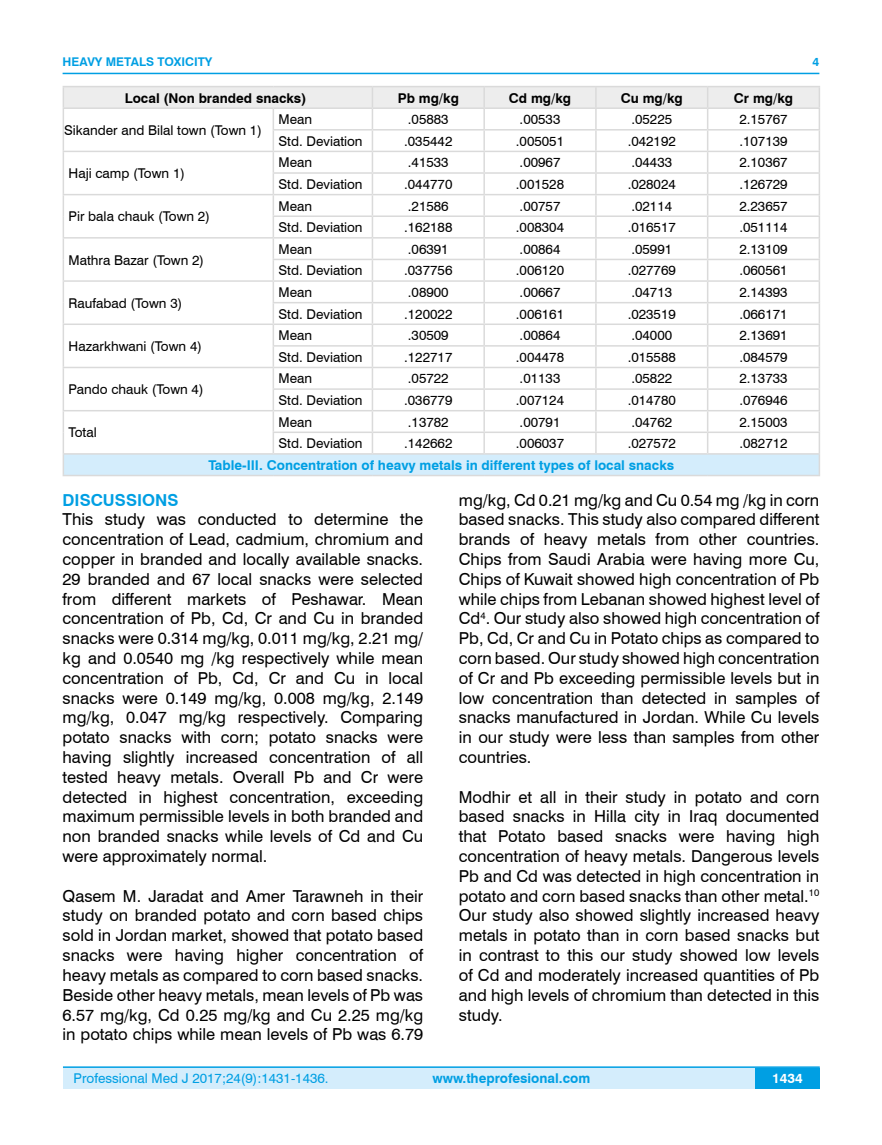
<style>
.page{position:relative;width:882px;height:1145px;background:#fff}
.page>*{position:absolute;margin:0;border:0;box-sizing:border-box;transform-origin:0 0}
.t1{font:16.5px/19.8px "Swiss 721 BT";color:#000;text-align:justify}
.t2{font:700 16.5px "Swiss 721 BT";color:#009fe3}
.t3{font:13.5px "Swiss 721 BT";color:#000}
.t4{font:700 13.5px "Swiss 721 BT";color:#009fe3}
.t5{font:700 13.5px "Swiss 721 BT";color:#000}
.t6{font:13.5px "Swiss 721 BT";color:#009fe3}
.t7{font:700 13.5px "Swiss 721 BT";color:#fff}
.t8{font:700 12px "Swiss 721 BT";color:#009fe3}
</style>
<div class="page">
<div style="left:63px;top:1067px;width:756px;height:21px;background:#d4edfc"></div>
<hr style="left:63px;top:1066px;width:756px;height:2px;background:#009fe3">
<div style="left:754px;top:1068px;width:65px;height:20px;background:#009fe3"></div>
<hr style="left:63px;top:73px;width:756px;height:1px;background:#009fe3">
<hr style="left:63px;top:86px;width:210px;height:1px;background:#dadada">
<hr style="left:273px;top:86px;width:99px;height:1px;background:#dadada">
<hr style="left:372px;top:86px;width:112px;height:1px;background:#dadada">
<hr style="left:484px;top:86px;width:111px;height:1px;background:#dadada">
<hr style="left:595px;top:86px;width:112px;height:1px;background:#dadada">
<hr style="left:707px;top:86px;width:112px;height:1px;background:#dadada">
<svg style="left:63px;top:87px;width:756px;height:388px"></svg>
<hr style="left:63px;top:475px;width:210px;height:1px;background:#dadada">
<hr style="left:273px;top:475px;width:99px;height:1px;background:#dadada">
<hr style="left:372px;top:475px;width:112px;height:1px;background:#dadada">
<hr style="left:484px;top:475px;width:111px;height:1px;background:#dadada">
<hr style="left:595px;top:475px;width:112px;height:1px;background:#dadada">
<hr style="left:707px;top:475px;width:112px;height:1px;background:#dadada">
<p class="t8" style="left:63px;top:53px;width:151px">HEAVY METALS TOXICITY</p>
<p class="t5" style="left:125px;top:88px;width:183px">Local (Non branded snacks)</p>
<p class="t5" style="left:397px;top:88px;width:63px">Pb mg/kg</p>
<p class="t5" style="left:508px;top:88px;width:64px">Cd mg/kg</p>
<p class="t5" style="left:620px;top:88px;width:64px">Cu mg/kg</p>
<p class="t5" style="left:733px;top:88px;width:61px">Cr mg/kg</p>
<p class="t3" style="left:64px;top:121px;width:199px">Sikander and Bilal town (Town 1)</p>
<p class="t3" style="left:278px;top:110px;width:35px">Mean</p>
<p class="t3" style="left:407px;top:110px;width:42px">.05883</p>
<p class="t3" style="left:519px;top:110px;width:42px">.00533</p>
<p class="t3" style="left:631px;top:110px;width:42px">.05225</p>
<p class="t3" style="left:739px;top:110px;width:50px">2.15767</p>
<p class="t3" style="left:278px;top:132px;width:85px">Std. Deviation</p>
<p class="t3" style="left:404px;top:132px;width:50px">.035442</p>
<p class="t3" style="left:515px;top:132px;width:50px">.005051</p>
<p class="t3" style="left:627px;top:132px;width:50px">.042192</p>
<p class="t3" style="left:739px;top:132px;width:50px">.107139</p>
<p class="t3" style="left:69px;top:164px;width:118px">Haji camp (Town 1)</p>
<p class="t3" style="left:69px;top:207px;width:143px">Pir bala chauk (Town 2)</p>
<p class="t3" style="left:69px;top:250px;width:137px">Mathra Bazar (Town 2)</p>
<p class="t3" style="left:69px;top:294px;width:115px">Raufabad (Town 3)</p>
<p class="t3" style="left:69px;top:337px;width:135px">Hazarkhwani (Town 4)</p>
<p class="t3" style="left:69px;top:380px;width:136px">Pando chauk (Town 4)</p>
<p class="t3" style="left:278px;top:153px;width:35px">Mean</p>
<p class="t3" style="left:407px;top:153px;width:42px">.41533</p>
<p class="t3" style="left:519px;top:153px;width:42px">.00967</p>
<p class="t3" style="left:631px;top:153px;width:42px">.04433</p>
<p class="t3" style="left:739px;top:153px;width:50px">2.10367</p>
<p class="t3" style="left:278px;top:175px;width:85px">Std. Deviation</p>
<p class="t3" style="left:404px;top:175px;width:50px">.044770</p>
<p class="t3" style="left:515px;top:175px;width:50px">.001528</p>
<p class="t3" style="left:627px;top:175px;width:50px">.028024</p>
<p class="t3" style="left:739px;top:175px;width:50px">.126729</p>
<p class="t3" style="left:278px;top:196px;width:35px">Mean</p>
<p class="t3" style="left:407px;top:196px;width:42px">.21586</p>
<p class="t3" style="left:519px;top:196px;width:42px">.00757</p>
<p class="t3" style="left:631px;top:196px;width:42px">.02114</p>
<p class="t3" style="left:739px;top:196px;width:50px">2.23657</p>
<p class="t3" style="left:278px;top:218px;width:85px">Std. Deviation</p>
<p class="t3" style="left:404px;top:218px;width:50px">.162188</p>
<p class="t3" style="left:515px;top:218px;width:50px">.008304</p>
<p class="t3" style="left:627px;top:218px;width:50px">.016517</p>
<p class="t3" style="left:739px;top:218px;width:50px">.051114</p>
<p class="t3" style="left:278px;top:240px;width:35px">Mean</p>
<p class="t3" style="left:407px;top:240px;width:42px">.06391</p>
<p class="t3" style="left:519px;top:240px;width:42px">.00864</p>
<p class="t3" style="left:631px;top:240px;width:42px">.05991</p>
<p class="t3" style="left:739px;top:240px;width:50px">2.13109</p>
<p class="t3" style="left:278px;top:261px;width:85px">Std. Deviation</p>
<p class="t3" style="left:404px;top:261px;width:50px">.037756</p>
<p class="t3" style="left:515px;top:261px;width:50px">.006120</p>
<p class="t3" style="left:627px;top:261px;width:50px">.027769</p>
<p class="t3" style="left:739px;top:261px;width:50px">.060561</p>
<p class="t3" style="left:278px;top:283px;width:35px">Mean</p>
<p class="t3" style="left:407px;top:283px;width:42px">.08900</p>
<p class="t3" style="left:519px;top:283px;width:42px">.00667</p>
<p class="t3" style="left:631px;top:283px;width:42px">.04713</p>
<p class="t3" style="left:739px;top:283px;width:50px">2.14393</p>
<p class="t3" style="left:278px;top:304px;width:85px">Std. Deviation</p>
<p class="t3" style="left:404px;top:304px;width:50px">.120022</p>
<p class="t3" style="left:515px;top:304px;width:50px">.006161</p>
<p class="t3" style="left:627px;top:304px;width:50px">.023519</p>
<p class="t3" style="left:739px;top:304px;width:50px">.066171</p>
<p class="t3" style="left:278px;top:326px;width:35px">Mean</p>
<p class="t3" style="left:407px;top:326px;width:42px">.30509</p>
<p class="t3" style="left:519px;top:326px;width:42px">.00864</p>
<p class="t3" style="left:631px;top:326px;width:42px">.04000</p>
<p class="t3" style="left:739px;top:326px;width:50px">2.13691</p>
<p class="t3" style="left:278px;top:348px;width:85px">Std. Deviation</p>
<p class="t3" style="left:404px;top:348px;width:50px">.122717</p>
<p class="t3" style="left:515px;top:348px;width:50px">.004478</p>
<p class="t3" style="left:627px;top:348px;width:50px">.015588</p>
<p class="t3" style="left:739px;top:348px;width:50px">.084579</p>
<p class="t3" style="left:278px;top:369px;width:35px">Mean</p>
<p class="t3" style="left:407px;top:369px;width:42px">.05722</p>
<p class="t3" style="left:519px;top:369px;width:42px">.01133</p>
<p class="t3" style="left:631px;top:369px;width:42px">.05822</p>
<p class="t3" style="left:739px;top:369px;width:50px">2.13733</p>
<p class="t3" style="left:278px;top:391px;width:85px">Std. Deviation</p>
<p class="t3" style="left:404px;top:391px;width:50px">.036779</p>
<p class="t3" style="left:515px;top:391px;width:50px">.007124</p>
<p class="t3" style="left:627px;top:391px;width:50px">.014780</p>
<p class="t3" style="left:739px;top:391px;width:50px">.076946</p>
<p class="t3" style="left:69px;top:423px;width:30px">Total</p>
<p class="t3" style="left:278px;top:412px;width:35px">Mean</p>
<p class="t3" style="left:407px;top:412px;width:42px">.13782</p>
<p class="t3" style="left:519px;top:412px;width:42px">.00791</p>
<p class="t3" style="left:631px;top:412px;width:42px">.04762</p>
<p class="t3" style="left:739px;top:412px;width:50px">2.15003</p>
<p class="t3" style="left:278px;top:434px;width:85px">Std. Deviation</p>
<p class="t3" style="left:404px;top:434px;width:50px">.142662</p>
<p class="t3" style="left:515px;top:434px;width:50px">.006037</p>
<p class="t3" style="left:627px;top:434px;width:50px">.027572</p>
<p class="t3" style="left:739px;top:434px;width:50px">.082712</p>
<p class="t4" style="left:208px;top:456px;width:467px">Table-III. Concentration of heavy metals in different types of local snacks</p>
<p class="t8" style="left:812px;top:53px;width:8px">4</p>
<p class="t2" style="left:63px;top:488px;width:117px">DISCUSSIONS</p>
<p class="t1" style="left:63px;top:509px;width:362px">This study was conducted to determine the concentration of Lead, cadmium, chromium and copper in branded and locally available snacks.<br>29 branded and 67 local snacks were selected from different markets of Peshawar. Mean concentration of Pb, Cd, Cr and Cu in branded snacks were 0.314 mg/kg, 0.011 mg/kg, 2.21 mg/ kg and 0.0540 mg /kg respectively while mean concentration of Pb, Cd, Cr and Cu in local snacks were 0.149 mg/kg, 0.008 mg/kg, 2.149 mg/kg, 0.047 mg/kg respectively. Comparing potato snacks with corn; potato snacks were having slightly increased concentration of all tested heavy metals. Overall Pb and Cr were detected in highest concentration, exceeding maximum permissible levels in both branded and non branded snacks while levels of Cd and Cu were approximately normal.</p>
<p class="t1" style="left:63px;top:885px;width:362px">Qasem M. Jaradat and Amer Tarawneh in their study on branded potato and corn based chips sold in Jordan market, showed that potato based snacks were having higher concentration of heavy metals as compared to corn based snacks.<br>Beside other heavy metals, mean levels of Pb was 6.57 mg/kg, Cd 0.25 mg/kg and Cu 2.25 mg/kg in potato chips while mean levels of Pb was 6.79</p>
<p class="t1" style="left:458px;top:489px;width:362px">mg/kg, Cd 0.21 mg/kg and Cu 0.54 mg /kg in corn based snacks. This study also compared different brands of heavy metals from other countries.<br>Chips from Saudi Arabia were having more Cu, Chips of Kuwait showed high concentration of Pb while chips from Lebanan showed highest level of Cd<sup>4</sup>. Our study also showed high concentration of Pb, Cd, Cr and Cu in Potato chips as compared to corn based. Our study showed high concentration of Cr and Pb exceeding permissible levels but in low concentration than detected in samples of snacks manufactured in Jordan. While Cu levels in our study were less than samples from other countries.</p>
<p class="t1" style="left:458px;top:786px;width:362px">Modhir et all in their study in potato and corn based snacks in Hilla city in Iraq documented that Potato based snacks were having high concentration of heavy metals. Dangerous levels Pb and Cd was detected in high concentration in potato and corn based snacks than other metal.<sup>10<br></sup>Our study also showed slightly increased heavy metals in potato than in corn based snacks but in contrast to this our study showed low levels of Cd and moderately increased quantities of Pb and high levels of chromium than detected in this study.</p>
<p class="t6" style="left:74px;top:1069px;width:256px">Professional Med J 2017;24(9):1431-1436.</p>
<p class="t4" style="left:432px;top:1069px;width:159px">www.theprofesional.com</p>
<p class="t7" style="left:771px;top:1069px;width:32px">1434</p>
</div>
